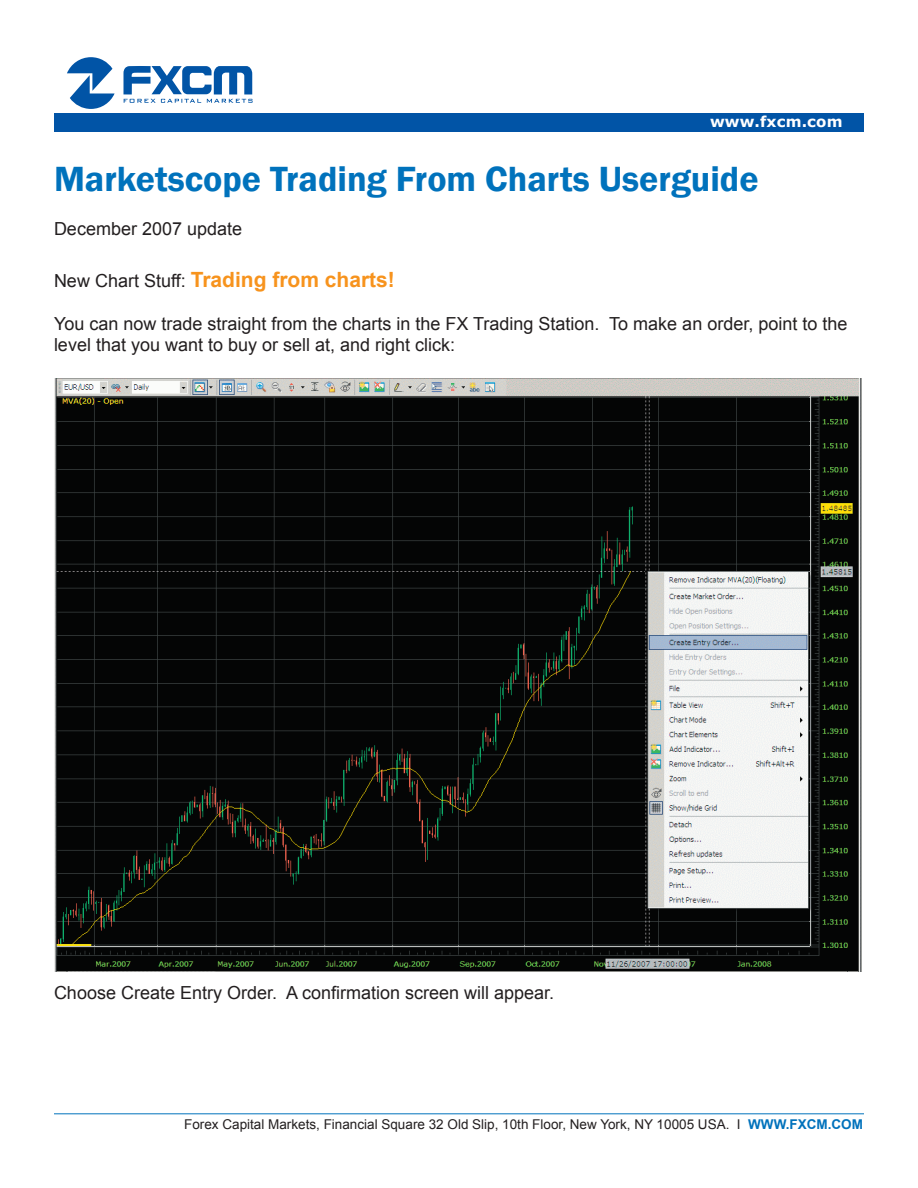
<style>
.page{position:relative;width:918px;height:1188px;background:#fff}
.page>*{position:absolute;margin:0;border:0;box-sizing:border-box;transform-origin:0 0}
.t1{font:600 36px "Franklin Gothic";color:#0072bc}
.t2{font:700 21px "Arial";color:#f7931d}
.t3{font:18px/21.6px "Arial";color:#231f20}
.t4{font:700 15px "Verdana";letter-spacing:.01em;color:#fff}
.t5{font:13.5px "Arial";color:#231f20}
.t6{font:700 13.5px "Arial";color:#0072bc}
</style>
<div class="page">
<hr style="left:54px;top:1114px;width:810px;height:1px;background:#0072bc">
<svg style="left:67px;top:57px;width:48px;height:52px"></svg>
<svg style="left:124px;top:66px;width:129px;height:37px"></svg>
<div style="left:54px;top:113px;width:810px;height:19px;background:#0154a6"></div>
<img style="left:54px;top:378px;width:808px;height:593px">
<p class="t4" style="left:710px;top:112px;width:134px">www.fxcm.com</p>
<h1 class="t1" style="left:54px;top:157px;width:706px">Marketscope Trading From Charts Userguide</h1>
<p class="t3" style="left:54px;top:218px;width:190px">December 2007 update</p>
<p class="t2" style="left:191px;top:265px;width:206px">Trading from charts!</p>
<p class="t3" style="left:54px;top:270px;width:133px">New Chart Stuff:</p>
<p class="t3" style="left:54px;top:313px;width:547px">You can now trade straight from the charts in the FX Trading Station. level that you want to buy or sell at, and right click:</p>
<p class="t3" style="left:609px;top:313px;width:240px">To make an order, point to the</p>
<p class="t3" style="left:54px;top:983px;width:502px">Choose Create Entry Order A. confirmation screen will appear.</p>
<p class="t5" style="left:184px;top:1115px;width:558px">Forex Capital Markets, Financial Square 32 Old Slip, 10th Floor, New York, NY 10005 USA I.</p>
<p class="t6" style="left:748px;top:1115px;width:116px">WWW.FXCM.COM</p>
</div>
